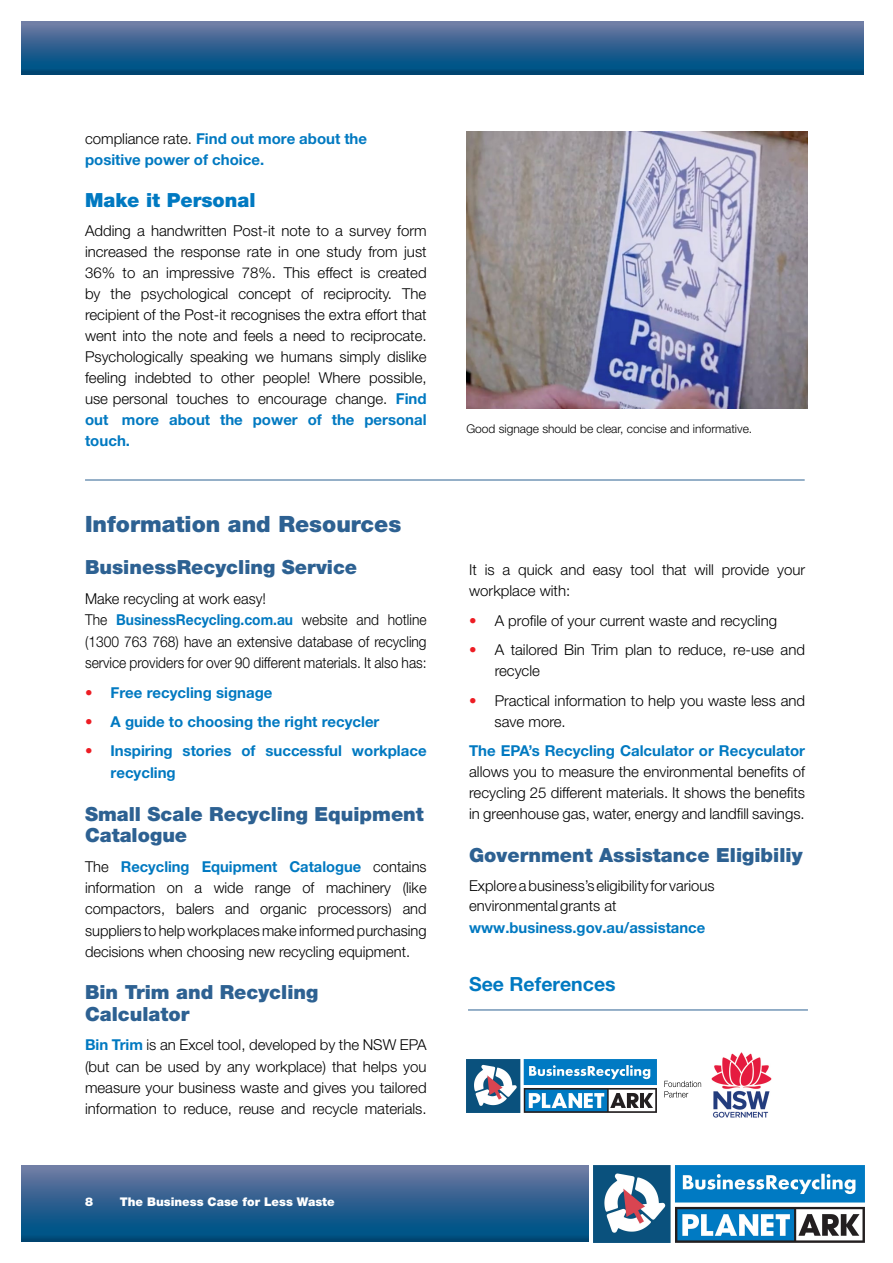
<style>
.page{position:relative;width:893px;height:1263px;background:#fff}
.page>*{position:absolute;margin:0;border:0;box-sizing:border-box;transform-origin:0 0}
.t1{font:900 22.5px "Helvetica Neue LT";color:#2d6192}
.t2{font:900 19.5px/21.3px "Helvetica Neue LT";color:#2d6192}
.t3{font:900 19.5px "Helvetica Neue LT";color:#0079c1}
.t4{font:700 19.5px "Helvetica Neue LT";color:#0079c1}
.t5{font:300 15px/21px "Helvetica Neue LT";color:#000}
.t6{font:700 15px/21px "Helvetica Neue LT";color:#0079c1}
.t7{font:300 12px "Helvetica Neue LT";color:#000}
.t8{font:900 12px "Helvetica Neue";color:#fff}
.s1{font-weight:300;color:#000}
.s2{font-weight:700;color:#0079c1}
.s3{color:#ed1d24}
.s4{font-weight:700;color:#ed1d24}
</style>
<div class="page">
<img style="left:701px;top:1052px;width:71px;height:66px">
<div style="left:21px;top:1165px;width:568px;height:77px;background:linear-gradient(to bottom,#6f7aa3,#00497e)"></div>
<div style="left:21px;top:21px;width:842px;height:53px;background:linear-gradient(to bottom,#727ba4,#00487d)"></div>
<img style="left:466px;top:132px;width:342px;height:276px">
<svg style="left:664px;top:1081px;width:37px;height:16px"></svg>
<hr style="left:468px;top:1009px;width:340px;height:1px;background:#2d6192">
<hr style="left:85px;top:480px;width:720px;height:1px;background:#2d6192">
<img style="left:467px;top:1059px;width:189px;height:54px">
<img style="left:594px;top:1165px;width:271px;height:77px">
<p class="t6" style="left:85px;top:127px;width:284px"><span class="s1">compliance rate.</span> Find out more about the positive power of choice.</p>
<h2 class="t3" style="left:85px;top:188px;width:172px">Make it Personal</h2>
<p class="t5" style="left:85px;top:220px;width:343px;text-align:justify">Adding a handwritten Post-it note to a survey form increased the response rate in one study from just 36% to an impressive 78%. This effect is created by the psychological concept of reciprocity. The recipient of the Post-it recognises the extra effort that went into the note and feels a need to reciprocate.<br>Psychologically speaking we humans simply dislike feeling indebted to other people! Where possible, use personal touches to encourage change. <span class="s2">Find out more about the power of the personal touch.</span></p>
<h1 class="t1" style="left:85px;top:510px;width:318px">Information and Resources</h1>
<h2 class="t2" style="left:85px;top:557px;width:274px">BusinessRecycling Service</h2>
<p class="t5" style="left:85px;top:588px;width:343px">Make recycling at work easy!<br>The <span class="s2">BusinessRecycling.com.au</span> website and hotline (1300 763 768) have an extensive database of recycling service providers for over 90 different materials. It also has:</p>
<p class="t6" style="left:85px;top:681px;width:189px"><span class="s3">•</span> Free recycling signage</p>
<p class="t6" style="left:85px;top:711px;width:296px"><span class="s3">•</span> A guide to choosing the right recycler</p>
<p class="t6" style="left:111px;top:740px;width:318px;text-indent:-26px"><span class="s3">•</span> Inspiring stories of successful workplace recycling</p>
<h2 class="t2" style="left:85px;top:803px;width:340px">Small Scale Recycling Equipment<br>Catalogue</h2>
<p class="t5" style="left:85px;top:855px;width:343px;text-align:justify">The <span class="s2">Recycling Equipment Catalogue</span> contains information on a wide range of machinery (like compactors, balers and organic processors) and suppliers to help workplaces make informed purchasing decisions when choosing new recycling equipment.</p>
<h2 class="t2" style="left:85px;top:982px;width:235px">Bin Trim and Recycling<br>Calculator</h2>
<p class="t5" style="left:85px;top:1034px;width:343px;text-align:justify"><span class="s2">Bin Trim</span> is an Excel tool, developed by the NSW EPA (but can be used by any workplace) that helps you measure your business waste and gives you tailored information to reduce, reuse and recycle materials.</p>
<p class="t8" style="left:85px;top:1195px;width:10px">8</p>
<p class="t8" style="left:120px;top:1195px;width:216px">The Business Case for Less Waste</p>
<p class="t7" style="left:466px;top:422px;width:287px">Good signage should be clear, concise and informative.</p>
<p class="t5" style="left:469px;top:559px;width:337px">It is a quick and easy tool that will provide your workplace with:</p>
<p class="t5" style="left:469px;top:609px;width:309px"><span class="s4">•</span> A profile of your current waste and recycling</p>
<p class="t5" style="left:495px;top:639px;width:312px;text-indent:-26px"><span class="s4">•</span> A tailored Bin Trim plan to reduce, re-use and recycle</p>
<p class="t5" style="left:495px;top:690px;width:312px;text-indent:-25px"><span class="s4">•</span> Practical information to help you waste less and save more.</p>
<p class="t6" style="left:469px;top:740px;width:337px">The EPA’s Recycling Calculator or Recyculator</p>
<p class="t5" style="left:469px;top:761px;width:337px;text-align:justify">allows you to measure the environmental benefits of recycling 25 different materials. It shows the benefits in greenhouse gas, water, energy and landfill savings.</p>
<h2 class="t2" style="left:469px;top:844px;width:335px">Government Assistance Eligibiliy</h2>
<p class="t5" style="left:469px;top:875px;width:247px;line-height:20.1px">Explore a business’s eligibility for various environmental grants at</p>
<p class="t6" style="left:469px;top:917px;width:238px">www.business.gov.au/assistance</p>
<h2 class="t4" style="left:469px;top:972px;width:148px">See References</h2>
</div>
